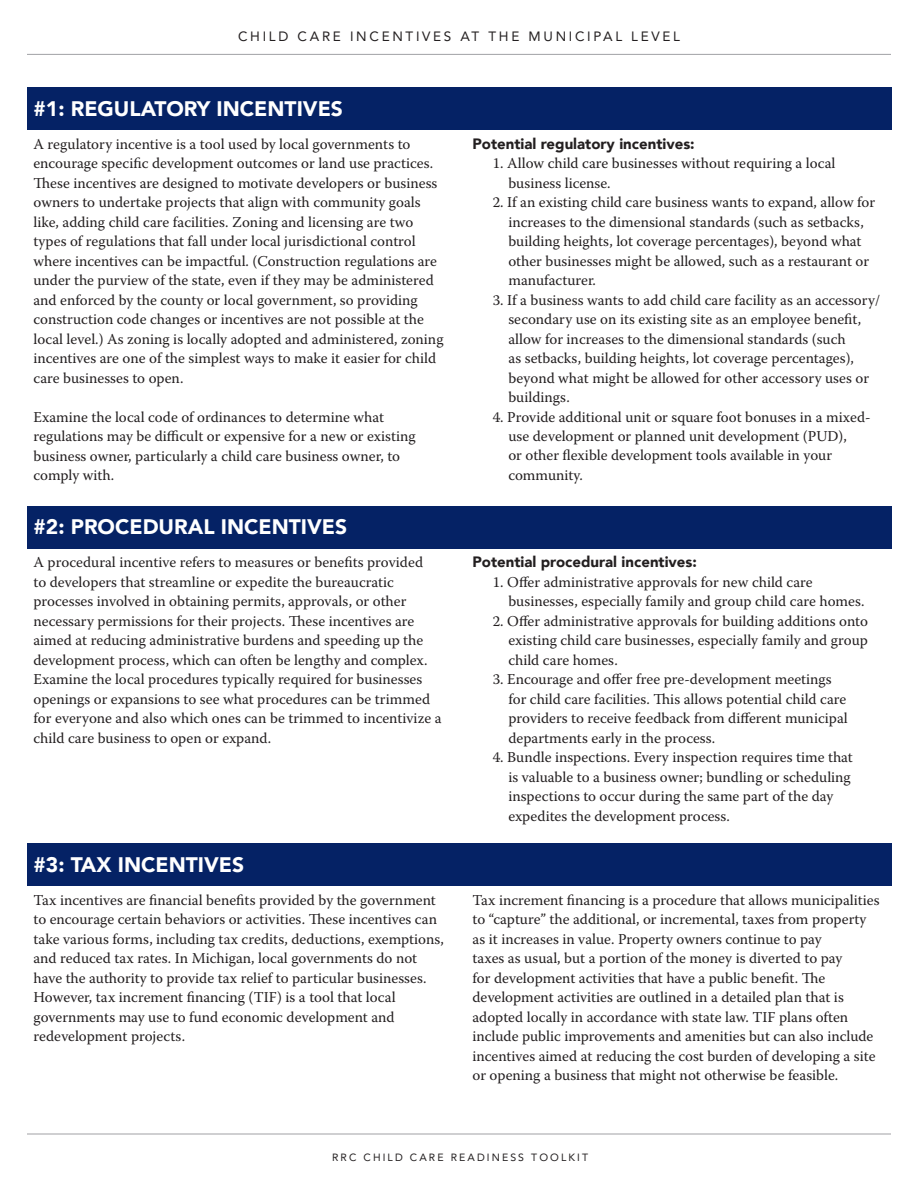
<style>
.page{position:relative;width:918px;height:1188px;background:#fff}
.page>*{position:absolute;margin:0;border:0;box-sizing:border-box;transform-origin:0 0}
.t1{font:900 21px "Avenir";color:#fff}
.t2{font:15px/19.5px "Warnock Pro";color:#231f20}
.t3{font:900 15px "Avenir";color:#231f20}
.t4{font:13.5px "Avenir";letter-spacing:.2em;color:#231f20}
.t5{font:10.5px "Avenir";letter-spacing:.2em;color:#231f20}
</style>
<div class="page">
<hr style="left:27px;top:1134px;width:864px;height:1px;background:#a0a1a5">
<hr style="left:27px;top:54px;width:864px;height:1px;background:#a0a1a5">
<div style="left:27px;top:88px;width:864px;height:42px;background:#052265"></div>
<div style="left:27px;top:506px;width:864px;height:42px;background:#052265"></div>
<div style="left:27px;top:844px;width:864px;height:42px;background:#052265"></div>
<p class="t4" style="left:238px;top:25px;width:443px">CHILD CARE INCENTIVES AT THE MUNICIPAL LEVEL</p>
<h1 class="t1" style="left:33px;top:90px;width:311px">#1: REGULATORY INCENTIVES</h1>
<p class="t2" style="left:33px;top:134px;width:412px">A regulatory incentive is a tool used by local governments to encourage specific development outcomes or land use practices.<br>These incentives are designed to motivate developers or business owners to undertake projects that align with community goals like, adding child care facilities. Zoning and licensing are two types of regulations that fall under local jurisdictional control where incentives can be impactful. (Construction regulations are under the purview of the state, even if they may be administered and enforced by the county or local government, so providing construction code changes or incentives are not possible at the local level.) As zoning is locally adopted and administered, zoning incentives are one of the simplest ways to make it easier for child care businesses to open.</p>
<p class="t2" style="left:33px;top:407px;width:384px">Examine the local code of ordinances to determine what regulations may be difficult or expensive for a new or existing business owner, particularly a child care business owner, to comply with.</p>
<p class="t3" style="left:472px;top:130px;width:224px">Potential regulatory incentives:</p>
<p class="t2" style="left:508px;top:153px;width:329px;text-indent:-16px">1. Allow child care businesses without requiring a local business license.</p>
<p class="t2" style="left:508px;top:192px;width:368px;text-indent:-16px">2. If an existing child care business wants to expand, allow for increases to the dimensional standards (such as setbacks, building heights, lot coverage percentages), beyond what other businesses might be allowed, such as a restaurant or manufacturer.</p>
<p class="t2" style="left:508px;top:290px;width:373px;text-indent:-16px">3. If a business wants to add child care facility as an accessory/ secondary use on its existing site as an employee benefit, allow for increases to the dimensional standards (such<br>as setbacks, building heights, lot coverage percentages), beyond what might be allowed for other accessory uses or buildings.</p>
<p class="t2" style="left:508px;top:407px;width:364px;text-indent:-16px">4. Provide additional unit or square foot bonuses in a mixed&shy;use development or planned unit development (PUD),<br>or other flexible development tools available in your community.</p>
<h1 class="t1" style="left:33px;top:509px;width:315px">#2: PROCEDURAL INCENTIVES</h1>
<p class="t2" style="left:33px;top:552px;width:410px">A procedural incentive refers to measures or benefits provided<br>to developers that streamline or expedite the bureaucratic processes involved in obtaining permits, approvals, or other necessary permissions for their projects. These incentives are aimed at reducing administrative burdens and speeding up the development process, which can often be lengthy and complex.<br>Examine the local procedures typically required for businesses openings or expansions to see what procedures can be trimmed for everyone and also which ones can be trimmed to incentivize a child care business to open or expand.</p>
<p class="t3" style="left:472px;top:549px;width:226px">Potential procedural incentives:</p>
<p class="t2" style="left:508px;top:572px;width:358px;text-indent:-16px">1. Offer administrative approvals for new child care businesses, especially family and group child care homes.</p>
<p class="t2" style="left:508px;top:611px;width:361px;text-align:justify;text-indent:-16px">2. Offer administrative approvals for building additions onto existing child care businesses, especially family and group child care homes.</p>
<p class="t2" style="left:508px;top:669px;width:341px;text-indent:-16px">3. Encourage and offer free pre-development meetings for child care facilities. This allows potential child care providers to receive feedback from different municipal departments early in the process.</p>
<p class="t2" style="left:508px;top:747px;width:346px;text-indent:-16px">4. Bundle inspections. Every inspection requires time that is valuable to a business owner; bundling or scheduling inspections to occur during the same part of the day expedites the development process.</p>
<h1 class="t1" style="left:33px;top:846px;width:212px">#3: TAX INCENTIVES</h1>
<p class="t2" style="left:33px;top:890px;width:412px">Tax incentives are financial benefits provided by the government to encourage certain behaviors or activities. These incentives can take various forms, including tax credits, deductions, exemptions, and reduced tax rates. In Michigan, local governments do not have the authority to provide tax relief to particular businesses.<br>However, tax increment financing (TIF) is a tool that local governments may use to fund economic development and redevelopment projects.</p>
<p class="t2" style="left:472px;top:890px;width:409px">Tax increment financing is a procedure that allows municipalities to “capture” the additional, or incremental, taxes from property as it increases in value. Property owners continue to pay<br>taxes as usual, but a portion of the money is diverted to pay<br>for development activities that have a public benefit. The development activities are outlined in a detailed plan that is adopted locally in accordance with state law. TIF plans often include public improvements and amenities but can also include incentives aimed at reducing the cost burden of developing a site or opening a business that might not otherwise be feasible.</p>
<p class="t5" style="left:332px;top:1149px;width:257px">RRC CHILD CARE READINESS TOOLKIT</p>
</div>
